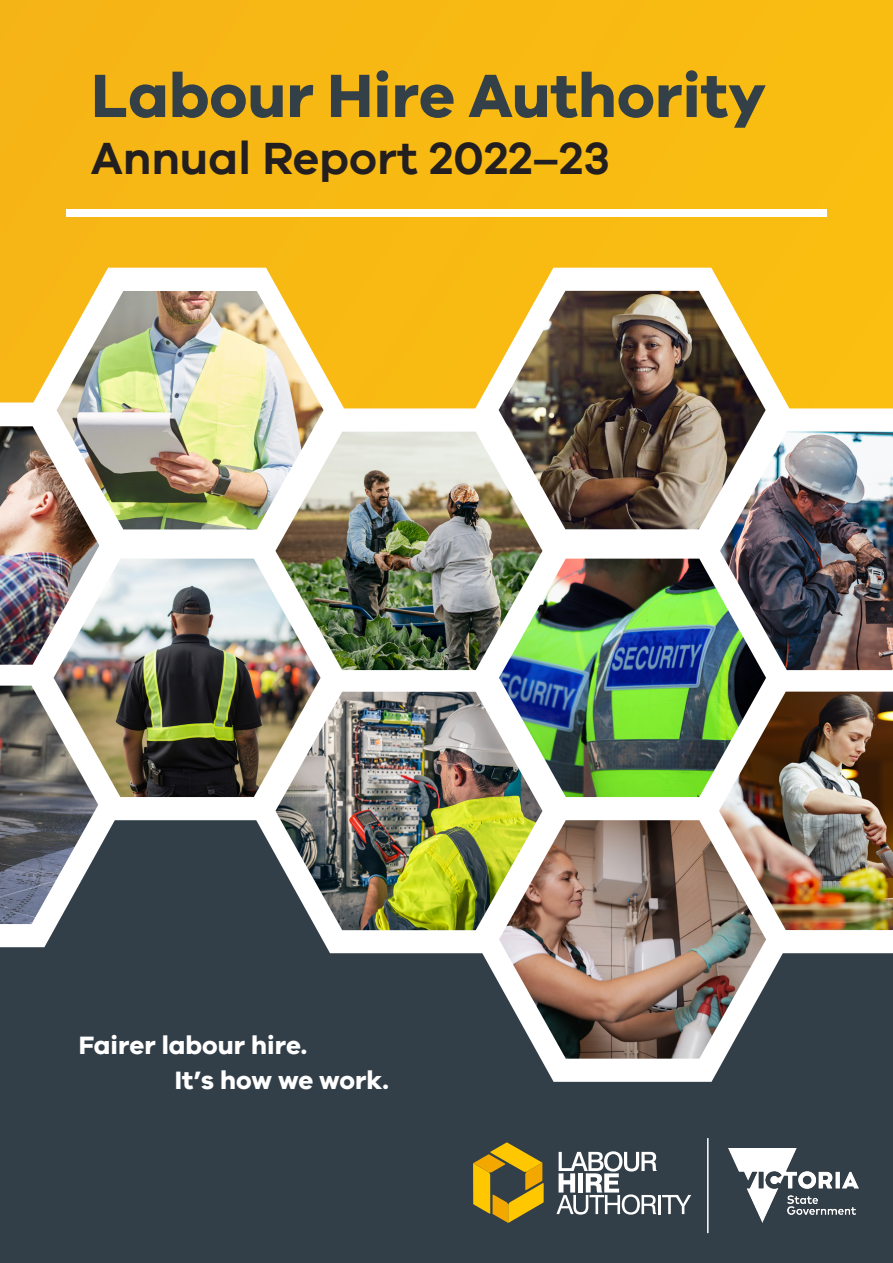
<style>
.page{position:relative;width:893px;height:1263px;background:#f8ba13}
.page>*{position:absolute;margin:0;border:0;box-sizing:border-box;transform-origin:0 0}
.t1{font:700 63px "VIC";color:#334047}
.t2{font:600 46.5px "VIC";color:#231f20}
.t3{font:700 25.95px "VIC";color:#fff}
</style>
<div class="page">
<hr style="left:0;top:0;width:1px;height:1263px;background:#fec70c">
<div style="left:0;top:623px;width:893px;height:640px;background:#323e48"></div>
<svg style="left:790px;top:408px;width:103px;height:24px;background:#fcfcf8"></svg>
<svg style="left:475px;top:953px;width:315px;height:129px"></svg>
<div style="left:766px;top:670px;width:127px;height:283px;background:#fff"></div>
<div style="left:567px;top:552px;width:223px;height:268px;background:#fff"></div>
<svg style="left:251px;top:797px;width:316px;height:156px;fill:#fff"></svg>
<svg style="left:345px;top:408px;width:222px;height:284px;background:#fdfdfb"></svg>
<svg style="left:33px;top:268px;width:312px;height:267px"></svg>
<div style="left:123px;top:535px;width:222px;height:285px;background:#fff"></div>
<img style="left:57px;top:291px;width:267px;height:238px">
<img style="left:123px;top:559px;width:198px;height:238px">
<img style="left:275px;top:432px;width:267px;height:238px">
<img style="left:499px;top:559px;width:267px;height:238px">
<img style="left:275px;top:692px;width:267px;height:238px">
<img style="left:0;top:402px;width:123px;height:545px">
<img style="left:0;top:426px;width:99px;height:239px">
<img style="left:499px;top:820px;width:267px;height:239px">
<img style="left:719px;top:692px;width:174px;height:238px">
<img style="left:720px;top:432px;width:173px;height:238px">
<svg style="left:474px;top:268px;width:316px;height:284px"></svg>
<img style="left:499px;top:291px;width:267px;height:238px">
<img style="left:728px;top:1148px;width:130px;height:75px">
<hr style="left:707px;top:1138px;width:2px;height:95px;background:#fff">
<svg style="left:556px;top:1151px;width:135px;height:63px"></svg>
<svg style="left:473px;top:1142px;width:71px;height:81px"></svg>
<div style="left:66px;top:210px;width:760px;height:7px;background:#fff"></div>
<p class="t1" style="left:91px;top:57px;width:676px">Labour Hire Authority</p>
<p class="t2" style="left:91px;top:130px;width:520px">Annual Report 2022–23</p>
<p class="t3" style="left:79px;top:1029px;width:230px">Fairer labour hire.</p>
<p class="t3" style="left:175px;top:1064px;width:215px">It’s how we work.</p>
</div>
